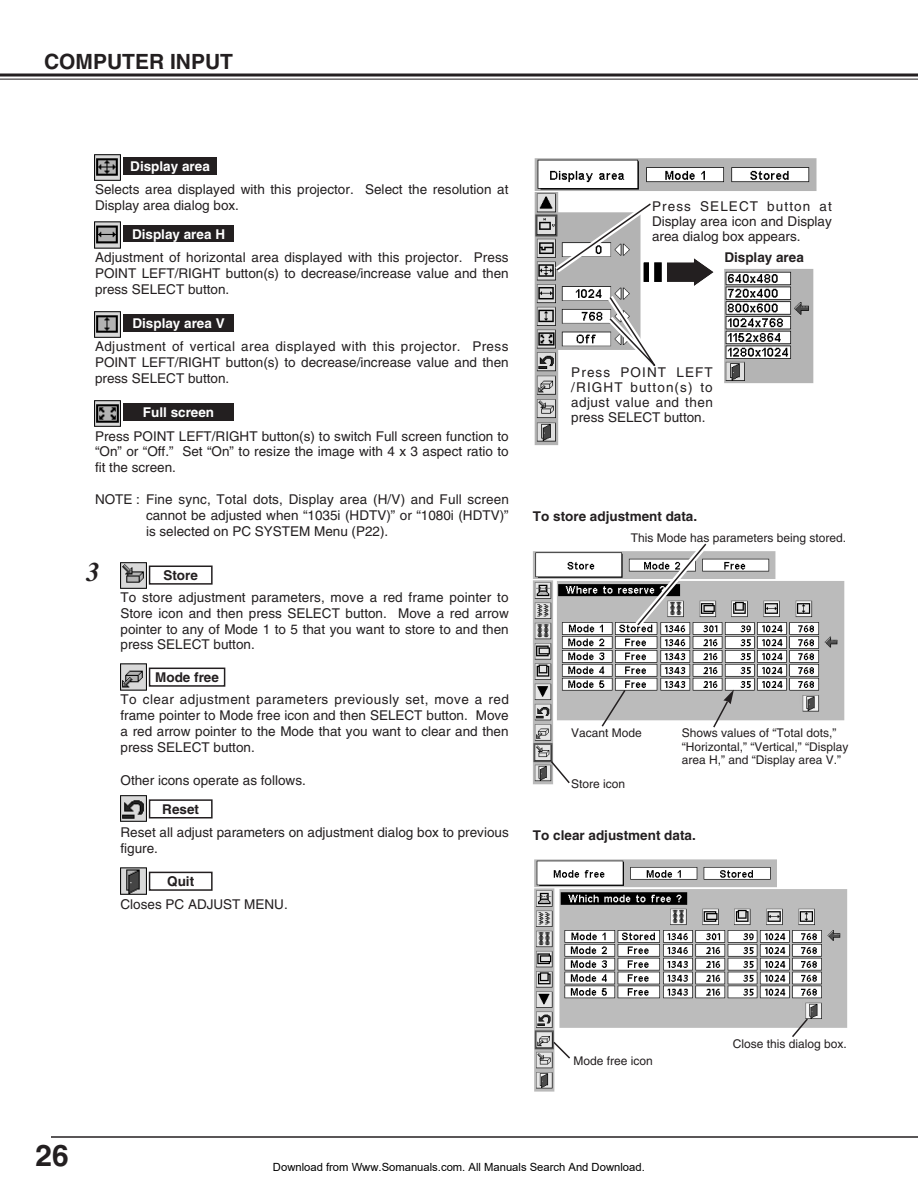
<style>
.page{position:relative;width:918px;height:1188px;background:#fff}
.page>*{position:absolute;margin:0;border:0;box-sizing:border-box;transform-origin:0 0}
.t1{font:700 30px "Helvetica";color:#231f20}
.t2{font:italic 700 27px "Times";color:#231f20}
.t3{font:700 21px "Helvetica";color:#231f20}
.t4{font:13.5px/15.8px "Helvetica";color:#231f20;text-align:justify}
.t5{font:700 13.5px "Helvetica";color:#231f20}
.t6{font:700 13.5px "Helvetica";color:#fff}
.t7{font:12px/13.5px "Helvetica";color:#231f20}
.t8{font:11.25px "Arial";color:#000}
</style>
<div class="page">
<hr style="left:0;top:74px;width:918px;height:2px;background:#231f20">
<hr style="left:0;top:79px;width:918px;height:1px;background:#231f20">
<hr style="left:51px;top:1136px;width:867px;height:2px;background:#231f20">
<img style="left:533px;top:551px;width:312px;height:234px">
<img style="left:534px;top:192px;width:25px;height:254px">
<img style="left:534px;top:859px;width:314px;height:233px">
<img style="left:724px;top:269px;width:90px;height:115px">
<div style="left:123px;top:157px;width:94px;height:17px;background:#231f20"></div>
<img style="left:94px;top:154px;width:27px;height:27px">
<div style="left:123px;top:225px;width:111px;height:17px;background:#231f20"></div>
<img style="left:94px;top:221px;width:27px;height:28px">
<div style="left:123px;top:315px;width:111px;height:17px;background:#231f20"></div>
<img style="left:94px;top:311px;width:27px;height:27px">
<div style="left:123px;top:404px;width:111px;height:17px;background:#231f20"></div>
<img style="left:94px;top:400px;width:27px;height:27px">
<div style="left:149px;top:799px;width:64px;height:20px;border:2px solid #231f20"></div>
<div style="left:149px;top:566px;width:64px;height:19px;border:2px solid #231f20"></div>
<div style="left:149px;top:872px;width:64px;height:19px;border:2px solid #231f20"></div>
<img style="left:120px;top:795px;width:27px;height:27px">
<img style="left:120px;top:562px;width:27px;height:27px">
<img style="left:120px;top:867px;width:27px;height:28px">
<div style="left:149px;top:668px;width:76px;height:19px;border:2px solid #231f20"></div>
<img style="left:120px;top:663px;width:27px;height:28px">
<svg style="left:629px;top:551px;width:85px;height:82px"></svg>
<svg style="left:600px;top:688px;width:134px;height:41px"></svg>
<svg style="left:549px;top:760px;width:22px;height:25px"></svg>
<svg style="left:790px;top:1017px;width:19px;height:22px"></svg>
<svg style="left:552px;top:1040px;width:20px;height:20px"></svg>
<img style="left:534px;top:158px;width:283px;height:33px">
<svg style="left:555px;top:374px;width:153px;height:253px"></svg>
<svg style="left:549px;top:196px;width:165px;height:178px"></svg>
<h3 class="t3" style="left:44px;top:53px;width:190px">COMPUTER INPUT</h3>
<p class="t6" style="left:130px;top:161px;width:81px">Display area</p>
<p class="t4" style="left:95px;top:183px;width:415px">Selects area displayed with this projector. Select the resolution at<br>Display area dialog box.</p>
<p class="t6" style="left:132px;top:229px;width:95px">Display area H</p>
<p class="t4" style="left:95px;top:251px;width:415px">Adjustment of horizontal area displayed with this projector. Press POINT LEFT/RIGHT button(s) to decrease/increase value and then press SELECT button.</p>
<p class="t6" style="left:132px;top:318px;width:94px">Display area V</p>
<p class="t4" style="left:95px;top:340px;width:415px">Adjustment of vertical area displayed with this projector. Press POINT LEFT/RIGHT button(s) to decrease/increase value and then press SELECT button.</p>
<p class="t6" style="left:143px;top:408px;width:73px">Full screen</p>
<p class="t4" style="left:95px;top:429px;width:415px">Press POINT LEFT/RIGHT button(s) to switch Full screen function to “On” or “Off.” Set “On” to resize the image with 4 x 3 aspect ratio to fit the screen.</p>
<p class="t4" style="left:146px;top:493px;width:364px;text-indent:-51px">NOTE : Fine sync, Total dots, Display area (H/V) and Full screen cannot be adjusted when “1035i (HDTV)” or “1080i (HDTV)” is selected on PC SYSTEM Menu (P22).</p>
<h2 class="t2" style="left:87px;top:562px;width:15px">3</h2>
<p class="t5" style="left:163px;top:570px;width:36px">Store</p>
<p class="t4" style="left:121px;top:591px;width:390px">To store adjustment parameters, move a red frame pointer to Store icon and then press SELECT button. Move a red arrow pointer to any of Mode 1 to 5 that you want to store to and then press SELECT button.</p>
<p class="t5" style="left:155px;top:672px;width:65px">Mode free</p>
<p class="t4" style="left:121px;top:693px;width:390px">To clear adjustment parameters previously set, move a red frame pointer to Mode free icon and then SELECT button. Move a red arrow pointer to the Mode that you want to clear and then press SELECT button.</p>
<p class="t4" style="left:121px;top:774px;width:187px">Other icons operate as follows.</p>
<p class="t5" style="left:162px;top:804px;width:38px">Reset</p>
<p class="t4" style="left:121px;top:826px;width:390px">Reset all adjust parameters on adjustment dialog box to previous figure.</p>
<p class="t5" style="left:167px;top:876px;width:28px">Quit</p>
<p class="t4" style="left:121px;top:898px;width:169px">Closes PC ADJUST MENU.</p>
<p class="t4" style="left:652px;top:200px;width:181px;line-height:15px">Press SELECT button at Display area icon and Display area dialog box appears.</p>
<p class="t5" style="left:724px;top:252px;width:81px">Display area</p>
<p class="t4" style="left:571px;top:366px;width:143px;line-height:15px">Press POINT LEFT /RIGHT button(s) to adjust value and then press SELECT button.</p>
<p class="t5" style="left:533px;top:512px;width:166px">To store adjustment data.</p>
<p class="t7" style="left:631px;top:532px;width:217px">This Mode has parameters being stored.</p>
<p class="t7" style="left:571px;top:727px;width:72px">Vacant Mode</p>
<p class="t7" style="left:682px;top:727px;width:168px">Shows values of “Total dots,” “Horizontal,” “Vertical,” “Display area H,” and “Display area V.”</p>
<p class="t7" style="left:571px;top:778px;width:56px">Store icon</p>
<p class="t5" style="left:533px;top:831px;width:164px">To clear adjustment data.</p>
<h1 class="t1" style="left:36px;top:1145px;width:35px">26</h1>
<p class="t7" style="left:573px;top:1055px;width:81px">Mode free icon</p>
<p class="t8" style="left:273px;top:1160px;width:373px">Download from Www.Somanuals.com. All Manuals Search And Download.</p>
<p class="t7" style="left:733px;top:1038px;width:116px">Close this dialog box.</p>
</div>
